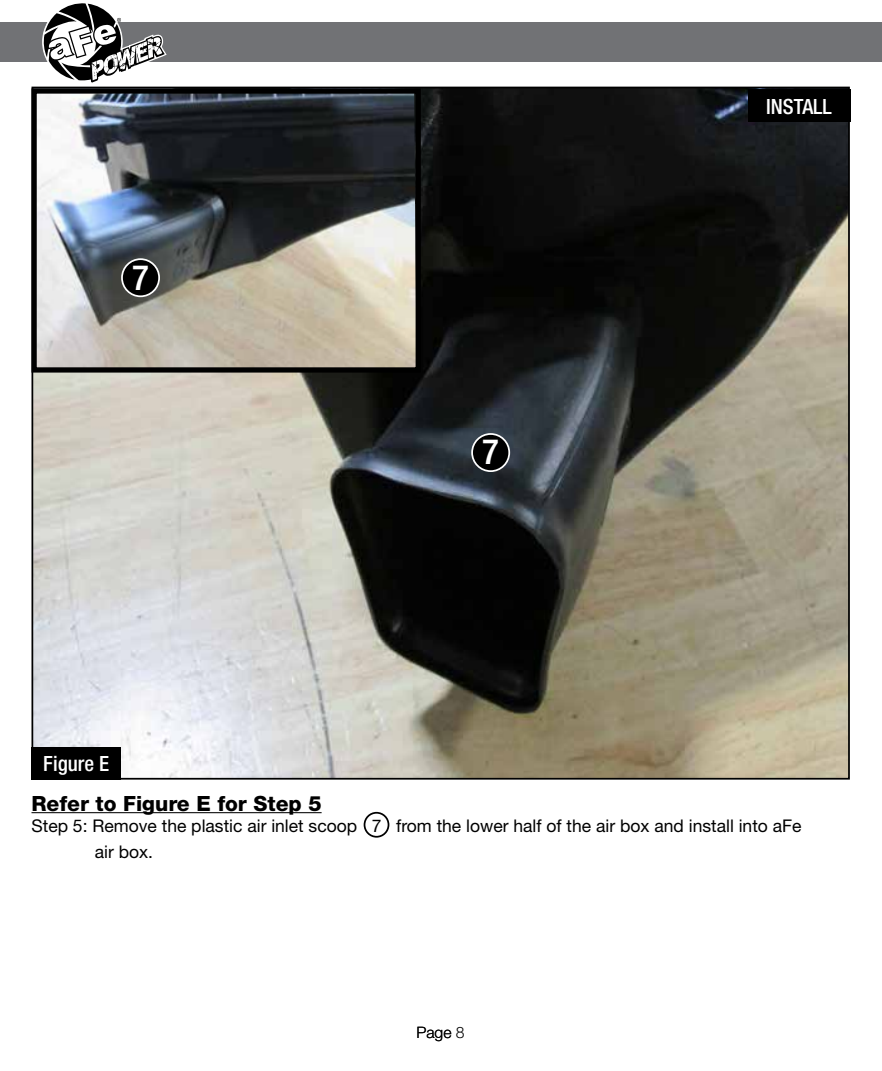
<style>
.page{position:relative;width:882px;height:1071px;background:#fff}
.page>*{position:absolute;margin:0;border:0;box-sizing:border-box;transform-origin:0 0}
.t1{font:500 condensed 35px "Helvetica Neue";color:#fff}
.t2{font:800 21px "Helvetica Neue";color:#000}
.t3{font:500 condensed 21px "Helvetica Neue";color:#fff}
.t4{font:17.5px/26.2px "Helvetica Neue";color:#000}
.t5{font:300 15.75px "Helvetica Neue";color:#000}
</style>
<div class="page">
<img style="left:35px;top:90px;width:812px;height:687px">
<div style="left:0;top:23px;width:882px;height:39px;background:#717275"></div>
<svg style="left:43px;top:3px;width:124px;height:80px"></svg>
<hr style="left:32px;top:812px;width:290px;height:1px;background:#000">
<div style="left:32px;top:747px;width:89px;height:33px;background:#000"></div>
<div style="left:748px;top:89px;width:102px;height:33px;background:#000"></div>
<img style="left:38px;top:94px;width:377px;height:273px">
<div style="left:32px;top:88px;width:389px;height:285px;border:5px solid #000"></div>
<div style="left:364px;top:812px;width:25px;height:26px;border:2px solid #000;border-radius:50%"></div>
<svg style="left:122px;top:259px;width:37px;height:37px"></svg>
<div style="left:121px;top:258px;width:39px;height:39px;border:2px solid #fff;border-radius:50%"></div>
<div style="left:132px;top:262px;width:17px;height:28px;background:#000"></div>
<div style="left:472px;top:434px;width:37px;height:37px;background:#000;border-radius:50%"></div>
<div style="left:471px;top:433px;width:39px;height:39px;border:2px solid #fff;border-radius:50%"></div>
<div style="left:482px;top:437px;width:17px;height:28px;background:#000"></div>
<h1 class="t1" style="left:132px;top:256px;width:18px">7</h1>
<p class="t3" style="left:43px;top:751px;width:67px">Figure E</p>
<h1 class="t1" style="left:482px;top:431px;width:18px">7</h1>
<p class="t3" style="left:766px;top:94px;width:67px">INSTALL</p>
<p class="t2" style="left:32px;top:791px;width:292px">Refer to Figure E for Step 5</p>
<p class="t4" style="left:95px;top:812px;width:708px;text-indent:-63px">Step 5: Remove the plastic air inlet scoop 7 from the lower half of the air box and install into aFe air box.</p>
<p class="t5" style="left:416px;top:1023px;width:50px">Page 8</p>
</div>
